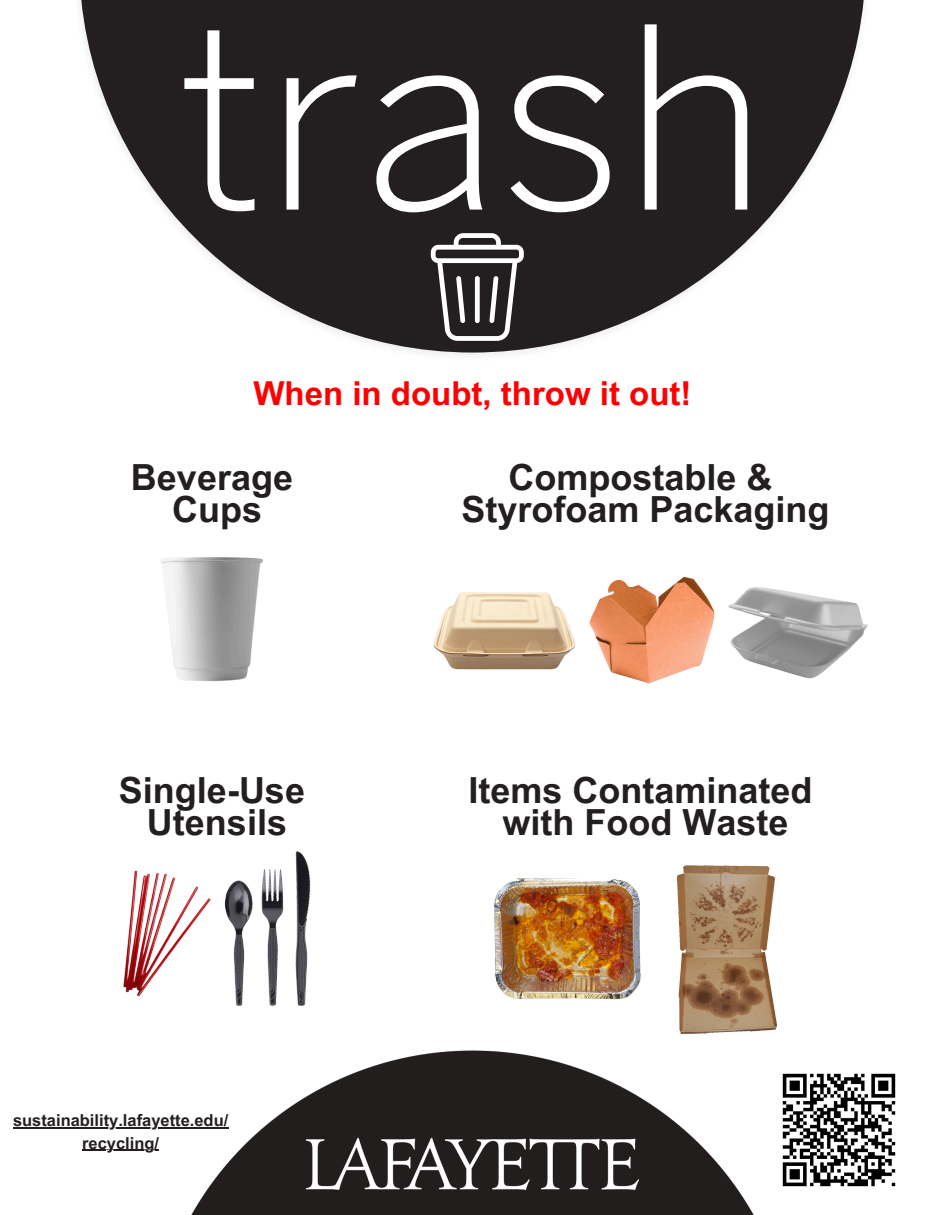
<style>
.page{position:relative;width:945px;height:1215px;background:#fff}
.page>*{position:absolute;margin:0;border:0;box-sizing:border-box;transform-origin:0 0}
.t1{font:700 36px/32.7px "Arial MT Pro";color:#231f20;text-align:center}
.t2{font:700 33px "Arial MT Pro";color:#f00}
.t3{font:700 16.5px "Arial MT Pro";color:#231f20}
</style>
<div class="page">
<img style="left:163px;top:1050px;width:591px;height:165px">
<img style="left:241px;top:851px;width:70px;height:155px">
<img style="left:676px;top:865px;width:101px;height:169px">
<img style="left:123px;top:870px;width:118px;height:136px">
<svg style="left:80px;top:0;width:784px;height:353px;fill:#231f20"></svg>
<svg style="left:184px;top:24px;width:563px;height:188px;fill:#231f20"></svg>
<div style="left:330px;top:0;width:283px;height:53px;background:#231f20"></div>
<svg style="left:431px;top:233px;width:93px;height:108px"></svg>
<img style="left:494px;top:878px;width:147px;height:122px">
<img style="left:763px;top:587px;width:105px;height:92px">
<img style="left:589px;top:576px;width:174px;height:108px">
<img style="left:433px;top:592px;width:143px;height:78px">
<img style="left:782px;top:1073px;width:114px;height:114px">
<hr style="left:13px;top:1127px;width:215px;height:1px;background:#231f20">
<hr style="left:82px;top:1150px;width:77px;height:1px;background:#231f20">
<img style="left:160px;top:557px;width:103px;height:125px">
<h1 class="t2" style="left:253px;top:381px;width:440px">When in doubt, throw it out!</h1>
<p class="t1" style="left:131px;top:465px;width:164px">Beverage<br>Cups</p>
<p class="t1" style="left:119px;top:778px;width:188px">Single-Use<br>Utensils</p>
<p class="t3" style="left:13px;top:1114px;width:217px">sustainability.lafayette.edu/</p>
<p class="t3" style="left:82px;top:1137px;width:78px">recycling/</p>
<p class="t1" style="left:462px;top:465px;width:370px">Compostable &amp;<br>Styrofoam Packaging</p>
<p class="t1" style="left:469px;top:778px;width:346px">Items Contaminated with Food Waste</p>
</div>
